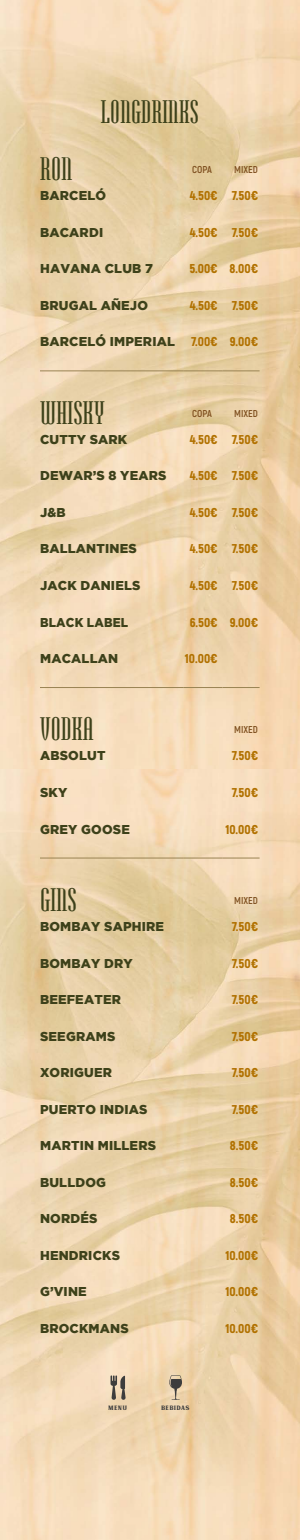
<style>
.page{position:relative;width:300px;height:1540px;background:#fff}
.page>*{position:absolute;margin:0;border:0;box-sizing:border-box;transform-origin:0 0}
.t1{font:28px "Hamerslag DEMO";letter-spacing:.01em;color:#3d411a}
.t2{font:900 12.8px "Gotham";letter-spacing:.015em;color:#3d411a}
.t3{font:900 12.8px "Akrobat";color:#b17100}
.t4{font:900 12.8px "Gotham";letter-spacing:.015em;color:#3d411a;scale:.93 1}
.t5{font:700 10px "Akrobat";color:#7e4f1f}
.t6{font:8.8px "MUARADEMO";letter-spacing:.05em;color:#3d3d3d}
</style>
<div class="page">
<img style="left:0;top:0;width:300px;height:769px">
<img style="left:0;top:769px;width:300px;height:771px">
<hr style="left:40px;top:370px;width:143px;height:1px;background:#998353">
<hr style="left:183px;top:370px;width:39px;height:1px;background:#998353">
<hr style="left:222px;top:370px;width:38px;height:1px;background:#998353">
<hr style="left:40px;top:687px;width:143px;height:1px;background:#998353">
<hr style="left:183px;top:687px;width:39px;height:1px;background:#998353">
<hr style="left:222px;top:687px;width:38px;height:1px;background:#998353">
<hr style="left:40px;top:858px;width:143px;height:1px;background:#998353">
<hr style="left:183px;top:858px;width:39px;height:1px;background:#998353">
<hr style="left:222px;top:858px;width:38px;height:1px;background:#998353">
<svg style="left:111px;top:1375px;width:15px;height:25px"></svg>
<svg style="left:169px;top:1375px;width:13px;height:25px"></svg>
<h1 class="t1" style="left:101px;top:91px;width:99px">LONGDRINKS</h1>
<h1 class="t1" style="left:40px;top:148px;width:34px">RON</h1>
<p class="t5" style="left:192px;top:163px;width:21px">COPA</p>
<p class="t5" style="left:234px;top:163px;width:25px">MIXED</p>
<p class="t2" style="left:40px;top:188px;width:68px">BARCELÓ</p>
<p class="t3" style="left:190px;top:187px;width:70px">4.50€ 7.50€</p>
<p class="t2" style="left:40px;top:225px;width:65px">BACARDI</p>
<p class="t3" style="left:190px;top:224px;width:70px">4.50€ 7.50€</p>
<p class="t2" style="left:40px;top:261px;width:114px">HAVANA CLUB 7</p>
<p class="t3" style="left:189px;top:261px;width:70px">5.00€ 8.00€</p>
<p class="t2" style="left:40px;top:298px;width:109px">BRUGAL AÑEJO</p>
<p class="t3" style="left:190px;top:297px;width:70px">4.50€ 7.50€</p>
<p class="t2" style="left:40px;top:334px;width:136px">BARCELÓ IMPERIAL</p>
<p class="t3" style="left:191px;top:334px;width:68px">7.00€ 9.00€</p>
<h1 class="t1" style="left:40px;top:392px;width:66px">WHISKY</h1>
<p class="t5" style="left:192px;top:407px;width:21px">COPA</p>
<p class="t5" style="left:234px;top:407px;width:25px">MIXED</p>
<p class="t2" style="left:40px;top:432px;width:89px">CUTTY SARK</p>
<p class="t3" style="left:190px;top:431px;width:70px">4.50€ 7.50€</p>
<p class="t2" style="left:40px;top:468px;width:128px">DEWAR’S 8 YEARS</p>
<p class="t3" style="left:190px;top:468px;width:70px">4.50€ 7.50€</p>
<p class="t2" style="left:40px;top:505px;width:27px">J&amp;B</p>
<p class="t3" style="left:190px;top:504px;width:70px">4.50€ 7.50€</p>
<p class="t2" style="left:40px;top:541px;width:98px">BALLANTINES</p>
<p class="t3" style="left:190px;top:541px;width:70px">4.50€ 7.50€</p>
<p class="t2" style="left:40px;top:578px;width:102px">JACK DANIELS</p>
<p class="t3" style="left:190px;top:577px;width:70px">4.50€ 7.50€</p>
<p class="t4" style="left:40px;top:615px;width:96px">BLACK LABEL</p>
<p class="t3" style="left:190px;top:614px;width:70px">6.50€ 9.00€</p>
<p class="t2" style="left:40px;top:651px;width:80px">MACALLAN</p>
<p class="t3" style="left:185px;top:650px;width:34px">10.00€</p>
<h1 class="t1" style="left:40px;top:708px;width:55px">VODKA</h1>
<p class="t5" style="left:234px;top:724px;width:25px">MIXED</p>
<p class="t2" style="left:40px;top:749px;width:67px">ABSOLUT</p>
<p class="t3" style="left:232px;top:748px;width:27px">7.50€</p>
<p class="t2" style="left:40px;top:785px;width:29px">SKY</p>
<p class="t3" style="left:232px;top:784px;width:27px">7.50€</p>
<p class="t2" style="left:40px;top:822px;width:91px">GREY GOOSE</p>
<p class="t3" style="left:225px;top:821px;width:34px">10.00€</p>
<h1 class="t1" style="left:40px;top:879px;width:38px">GINS</h1>
<p class="t5" style="left:234px;top:894px;width:25px">MIXED</p>
<p class="t2" style="left:40px;top:919px;width:125px">BOMBAY SAPHIRE</p>
<p class="t3" style="left:232px;top:918px;width:27px">7.50€</p>
<p class="t2" style="left:40px;top:956px;width:94px">BOMBAY DRY</p>
<p class="t3" style="left:232px;top:955px;width:27px">7.50€</p>
<p class="t2" style="left:40px;top:992px;width:82px">BEEFEATER</p>
<p class="t3" style="left:232px;top:991px;width:27px">7.50€</p>
<p class="t2" style="left:40px;top:1029px;width:77px">SEEGRAMS</p>
<p class="t3" style="left:232px;top:1028px;width:27px">7.50€</p>
<p class="t2" style="left:40px;top:1065px;width:73px">XORIGUER</p>
<p class="t3" style="left:232px;top:1064px;width:27px">7.50€</p>
<p class="t2" style="left:40px;top:1102px;width:109px">PUERTO INDIAS</p>
<p class="t3" style="left:232px;top:1101px;width:27px">7.50€</p>
<p class="t2" style="left:40px;top:1138px;width:118px">MARTIN MILLERS</p>
<p class="t3" style="left:230px;top:1137px;width:30px">8.50€</p>
<p class="t2" style="left:40px;top:1175px;width:67px">BULLDOG</p>
<p class="t3" style="left:230px;top:1174px;width:30px">8.50€</p>
<p class="t2" style="left:40px;top:1211px;width:59px">NORDÉS</p>
<p class="t3" style="left:230px;top:1210px;width:30px">8.50€</p>
<p class="t2" style="left:40px;top:1248px;width:81px">HENDRICKS</p>
<p class="t3" style="left:225px;top:1247px;width:34px">10.00€</p>
<p class="t2" style="left:40px;top:1284px;width:48px">G’VINE</p>
<p class="t3" style="left:225px;top:1284px;width:34px">10.00€</p>
<p class="t2" style="left:40px;top:1321px;width:90px">BROCKMANS</p>
<p class="t3" style="left:225px;top:1320px;width:34px">10.00€</p>
<p class="t6" style="left:109px;top:1402px;width:20px">MENU</p>
<p class="t6" style="left:162px;top:1402px;width:30px">BEBIDAS</p>
</div>
